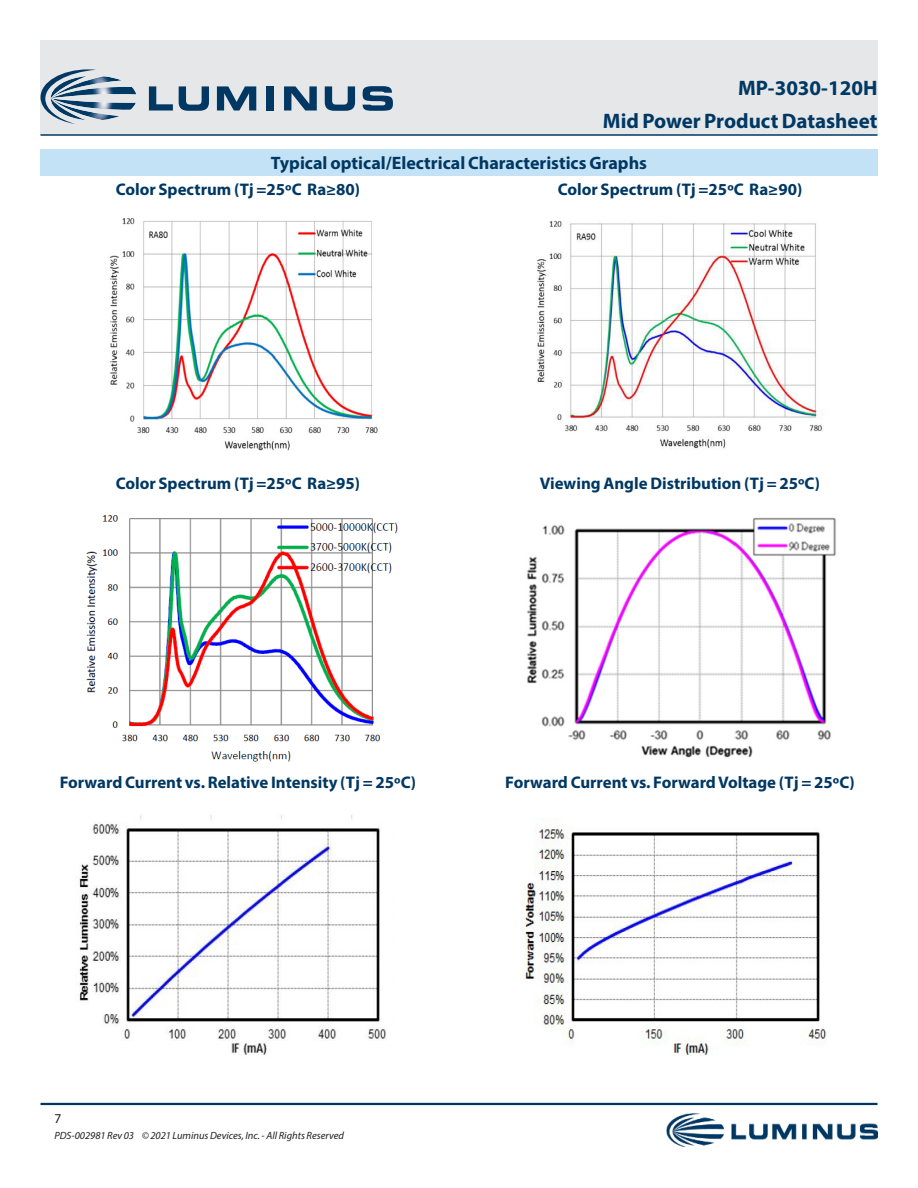
<style>
.page{position:relative;width:918px;height:1188px;background:#fff}
.page>*{position:absolute;margin:0;border:0;box-sizing:border-box;transform-origin:0 0}
.t1{font:700 21px/33px "Myriad Pro";color:#003863;text-align:right}
.t2{font:700 18px "Myriad Pro";color:#003863}
.t3{font:700 16.8px "Myriad Pro";color:#003863}
.t4{font:13.5px "Myriad Pro";color:#221f1f}
.t5{font:italic 10.5px "Myriad Pro";color:#221f1f}
</style>
<div class="page">
<div style="left:41px;top:40px;width:837px;height:95px;background:#e6e7e8"></div>
<hr style="left:41px;top:1103px;width:837px;height:2px;background:#003863">
<hr style="left:41px;top:134px;width:837px;height:2px;background:#003863">
<img style="left:96px;top:102px;width:7px;height:18px">
<svg style="left:40px;top:69px;width:56px;height:55px"></svg>
<svg style="left:149px;top:86px;width:24px;height:25px"></svg>
<svg style="left:179px;top:86px;width:30px;height:25px"></svg>
<svg style="left:217px;top:86px;width:39px;height:25px"></svg>
<div style="left:266px;top:86px;width:8px;height:25px;background:#003863"></div>
<svg style="left:284px;top:86px;width:33px;height:25px"></svg>
<svg style="left:325px;top:86px;width:30px;height:25px"></svg>
<svg style="left:363px;top:86px;width:30px;height:25px"></svg>
<img style="left:666px;top:1114px;width:212px;height:33px">
<div style="left:41px;top:149px;width:837px;height:27px;background:#c4e2f6"></div>
<img style="left:536px;top:220px;width:287px;height:229px">
<img style="left:110px;top:218px;width:268px;height:233px">
<img style="left:86px;top:515px;width:312px;height:247px">
<img style="left:527px;top:517px;width:309px;height:241px">
<img style="left:79px;top:815px;width:307px;height:240px">
<img style="left:521px;top:819px;width:306px;height:236px">
<p class="t1" style="left:603px;top:73px;width:276px">MP-3030-120H<br>Mid Power Product Datasheet</p>
<p class="t2" style="left:271px;top:156px;width:378px">Typical optical/Electrical Characteristics Graphs</p>
<p class="t3" style="left:116px;top:183px;width:246px">Color Spectrum (Tj =25oC Ra≥80)</p>
<p class="t3" style="left:558px;top:183px;width:246px">Color Spectrum (Tj =25oC Ra≥90)</p>
<p class="t3" style="left:116px;top:477px;width:246px">Color Spectrum (Tj =25oC Ra≥95)</p>
<p class="t3" style="left:540px;top:477px;width:282px">Viewing Angle Distribution (Tj = 25oC)</p>
<p class="t3" style="left:60px;top:776px;width:358px">Forward Current vs. Relative Intensity (Tj = 25oC)</p>
<p class="t3" style="left:505px;top:776px;width:351px">Forward Current vs. Forward Voltage (Tj = 25oC)</p>
<p class="t4" style="left:54px;top:1113px;width:8px">7</p>
<p class="t5" style="left:54px;top:1132px;width:291px">PDS-002981 Rev 03 © 2021 Luminus Devices, Inc. - All Rights Reserved</p>
</div>
